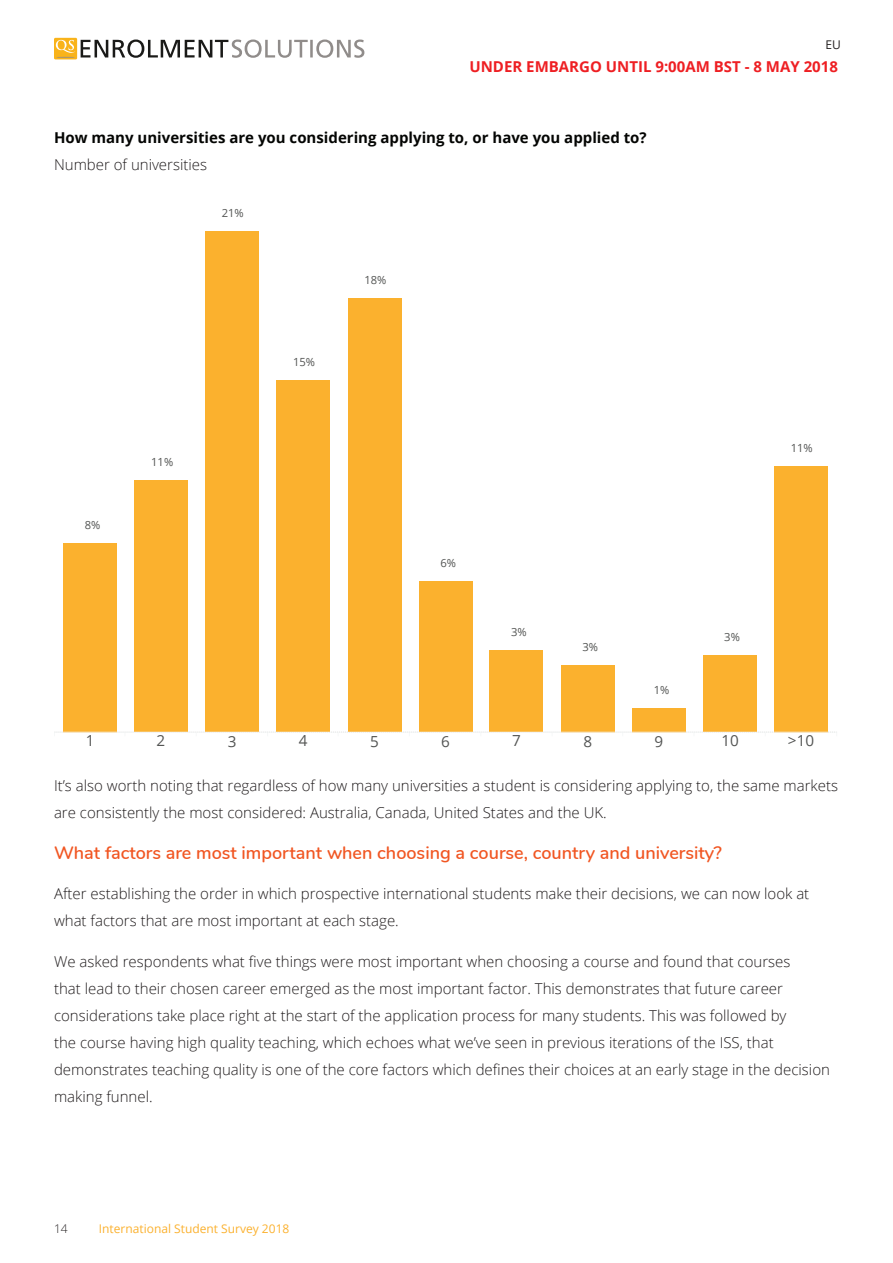
<style>
.page{position:relative;width:893px;height:1263px;background:#fff}
.page>*{position:absolute;margin:0;border:0;box-sizing:border-box;transform-origin:0 0}
.t1{font:600 18px "Nunito";color:#f15622}
.t2{font:15.3px "Open Sans";color:#545554}
.t3{font:300 15px/27px "Open Sans";color:#211d1e}
.t4{font:700 15px "Open Sans";color:#040503}
.t5{font:700 15px "Open Sans";color:#ee1f23}
.t6{font:12px "Open Sans";color:#fbb12f}
.t7{font:300 12px "Open Sans";color:#231f20}
.t8{font:12px "Open Sans";color:#231f20}
.t9{font:11.25px "Open Sans";color:#545554}
</style>
<div class="page">
<div style="left:54px;top:38px;width:23px;height:21px;background:#f9b31a"></div>
<svg style="left:56px;top:40px;width:19px;height:18px"></svg>
<svg style="left:81px;top:40px;width:283px;height:18px"></svg>
<div style="left:774px;top:466px;width:54px;height:266px;background:#fbb12e"></div>
<div style="left:703px;top:655px;width:53px;height:77px;background:#fbb12e"></div>
<div style="left:632px;top:708px;width:54px;height:24px;background:#fbb12e"></div>
<div style="left:561px;top:665px;width:54px;height:67px;background:#fbb12e"></div>
<div style="left:490px;top:650px;width:53px;height:82px;background:#fbb12e"></div>
<div style="left:419px;top:581px;width:54px;height:151px;background:#fbb12e"></div>
<div style="left:348px;top:299px;width:53px;height:433px;background:#fbb12e"></div>
<div style="left:276px;top:380px;width:54px;height:352px;background:#fbb12e"></div>
<div style="left:205px;top:231px;width:54px;height:501px;background:#fbb12e"></div>
<div style="left:135px;top:481px;width:53px;height:251px;background:#fbb12e"></div>
<div style="left:63px;top:543px;width:54px;height:189px;background:#fbb12e"></div>
<hr style="left:54px;top:732px;width:783px;height:1px;background:#f6f8f8">
<p class="t8" style="left:825px;top:36px;width:17px">EU</p>
<p class="t5" style="left:469px;top:56px;width:370px">UNDER EMBARGO UNTIL 9:00AM BST - 8 MAY 2018</p>
<p class="t4" style="left:54px;top:127px;width:594px">How many universities are you considering applying to, or have you applied to?</p>
<p class="t3" style="left:54px;top:151px;width:155px">Number of universities</p>
<p class="t9" style="left:85px;top:517px;width:17px">8%</p>
<p class="t9" style="left:222px;top:205px;width:24px">21%</p>
<p class="t9" style="left:151px;top:454px;width:24px">11%</p>
<p class="t9" style="left:293px;top:354px;width:24px">15%</p>
<p class="t9" style="left:364px;top:273px;width:24px">18%</p>
<p class="t9" style="left:441px;top:555px;width:17px">6%</p>
<p class="t9" style="left:511px;top:624px;width:17px">3%</p>
<p class="t9" style="left:582px;top:639px;width:17px">3%</p>
<p class="t9" style="left:791px;top:440px;width:24px">11%</p>
<p class="t9" style="left:654px;top:682px;width:17px">1%</p>
<p class="t9" style="left:724px;top:629px;width:17px">3%</p>
<p class="t2" style="left:86px;top:730px;width:10px">1</p>
<p class="t2" style="left:157px;top:730px;width:10px">2</p>
<p class="t2" style="left:228px;top:731px;width:10px">3</p>
<p class="t2" style="left:299px;top:730px;width:10px">4</p>
<p class="t2" style="left:370px;top:730px;width:10px">5</p>
<p class="t2" style="left:441px;top:731px;width:10px">6</p>
<p class="t2" style="left:512px;top:730px;width:10px">7</p>
<p class="t2" style="left:583px;top:731px;width:10px">8</p>
<p class="t2" style="left:654px;top:731px;width:10px">9</p>
<p class="t2" style="left:721px;top:730px;width:19px">10</p>
<p class="t2" style="left:788px;top:730px;width:28px">&gt;10</p>
<p class="t3" style="left:54px;top:772px;width:785px">It’s also worth noting that regardless of how many universities a student is considering applying to, the same markets are consistently the most considered: Australia, Canada, United States and the UK.</p>
<p class="t1" style="left:54px;top:839px;width:669px">What factors are most important when choosing a course, country and university?</p>
<p class="t3" style="left:54px;top:880px;width:757px">After establishing the order in which prospective international students make their decisions, we can now look at what factors that are most important at each stage.</p>
<p class="t3" style="left:54px;top:947px;width:777px">We asked respondents what five things were most important when choosing a course and found that courses<br>that lead to their chosen career emerged as the most important factor. This demonstrates that future career considerations take place right at the start of the application process for many students. This was followed by<br>the course having high quality teaching, which echoes what we’ve seen in previous iterations of the ISS, that demonstrates teaching quality is one of the core factors which defines their choices at an early stage in the decision making funnel.</p>
<p class="t7" style="left:54px;top:1221px;width:15px">14</p>
<p class="t6" style="left:99px;top:1221px;width:192px">International Student Survey 2018</p>
</div>
